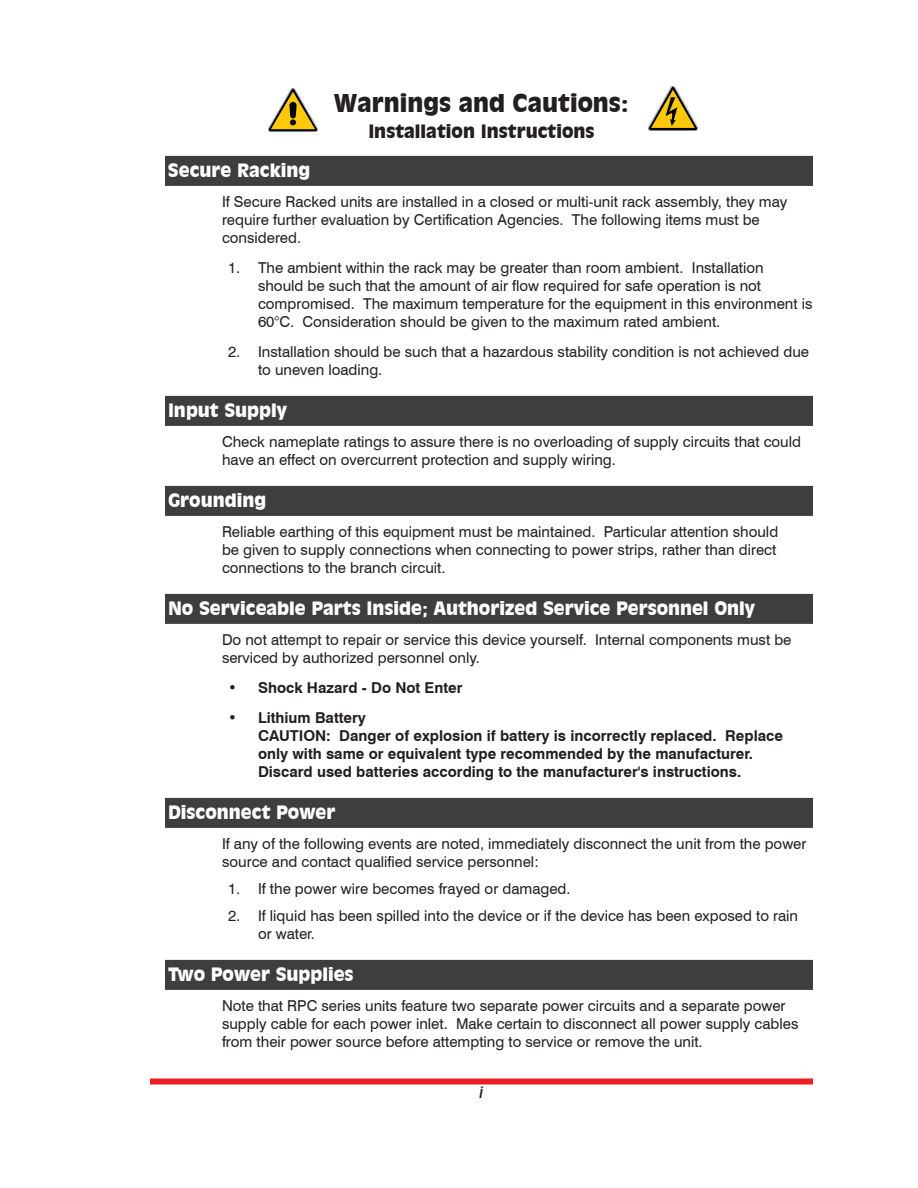
<style>
.page{position:relative;width:918px;height:1188px;background:#fff}
.page>*{position:absolute;margin:0;border:0;box-sizing:border-box;transform-origin:0 0}
.t1{font:900 24px "Incised 901 BT";color:#231f20}
.t2{font:900 18px "Incised 901 BT";color:#fff}
.t3{font:900 18px "Incised 901 BT";color:#231f20}
.t4{font:15px/18px "Swiss 721 BT";color:#231f20}
.t5{font:700 15px/18px "Swiss 721 BT";color:#231f20}
.t6{font:italic 15px "Incised 901 BT";color:#231f20}
</style>
<div class="page">
<div style="left:150px;top:1078px;width:663px;height:6px;background:#ee1d23"></div>
<div style="left:165px;top:156px;width:648px;height:30px;background:#3e3e3f"></div>
<div style="left:165px;top:396px;width:648px;height:30px;background:#3e3e3f"></div>
<div style="left:165px;top:486px;width:648px;height:30px;background:#3e3e3f"></div>
<div style="left:165px;top:594px;width:648px;height:30px;background:#3e3e3f"></div>
<div style="left:165px;top:798px;width:648px;height:30px;background:#3e3e3f"></div>
<div style="left:165px;top:960px;width:648px;height:30px;background:#3e3e3f"></div>
<img style="left:268px;top:88px;width:50px;height:44px">
<img style="left:648px;top:87px;width:50px;height:43px">
<h1 class="t1" style="left:334px;top:88px;width:297px">Warnings and Cautions:</h1>
<p class="t3" style="left:368px;top:120px;width:228px">Installation Instructions</p>
<p class="t2" style="left:168px;top:159px;width:144px">Secure Racking</p>
<p class="t4" style="left:222px;top:192px;width:567px">If Secure Racked units are installed in a closed or multi-unit rack assembly, they may require further evaluation by Certification Agencies. The following items must be considered.</p>
<p class="t4" style="left:258px;top:258px;width:556px;text-indent:-30px">1. The ambient within the rack may be greater than room ambient. Installation should be such that the amount of air flow required for safe operation is not compromised. The maximum temperature for the equipment in this environment is 60°C. Consideration should be given to the maximum rated ambient.</p>
<p class="t4" style="left:258px;top:342px;width:553px;text-indent:-30px">2. Installation should be such that a hazardous stability condition is not achieved due to uneven loading.</p>
<p class="t2" style="left:168px;top:399px;width:120px">Input Supply</p>
<p class="t4" style="left:222px;top:432px;width:581px">Check nameplate ratings to assure there is no overloading of supply circuits that could have an effect on overcurrent protection and supply wiring.</p>
<p class="t2" style="left:168px;top:489px;width:100px">Grounding</p>
<p class="t4" style="left:222px;top:522px;width:558px">Reliable earthing of this equipment must be maintained. Particular attention should be given to supply connections when connecting to power strips, rather than direct connections to the branch circuit.</p>
<p class="t2" style="left:168px;top:597px;width:589px">No Serviceable Parts Inside; Authorized Service Personnel Only</p>
<p class="t4" style="left:222px;top:630px;width:571px">Do not attempt to repair or service this device yourself. Internal components must be serviced by authorized personnel only.</p>
<p class="t5" style="left:228px;top:678px;width:236px">• Shock Hazard - Do Not Enter</p>
<p class="t5" style="left:258px;top:708px;width:527px;text-indent:-30px">• Lithium Battery<br>CAUTION: Danger of explosion if battery is incorrectly replaced. Replace only with same or equivalent type recommended by the manufacturer.<br>Discard used batteries according to the manufacturer's instructions.</p>
<p class="t2" style="left:168px;top:801px;width:169px">Disconnect Power</p>
<p class="t4" style="left:222px;top:834px;width:586px">If any of the following events are noted, immediately disconnect the unit from the power source and contact qualified service personnel:</p>
<p class="t4" style="left:228px;top:879px;width:344px">1. If the power wire becomes frayed or damaged.</p>
<p class="t4" style="left:258px;top:906px;width:542px;text-indent:-30px">2. If liquid has been spilled into the device or if the device has been exposed to rain or water.</p>
<p class="t2" style="left:168px;top:963px;width:187px">Two Power Supplies</p>
<p class="t4" style="left:222px;top:996px;width:578px">Note that RPC series units feature two separate power circuits and a separate power supply cable for each power inlet. Make certain to disconnect all power supply cables from their power source before attempting to service or remove the unit.</p>
<p class="t6" style="left:480px;top:1084px;width:5px">i</p>
</div>
